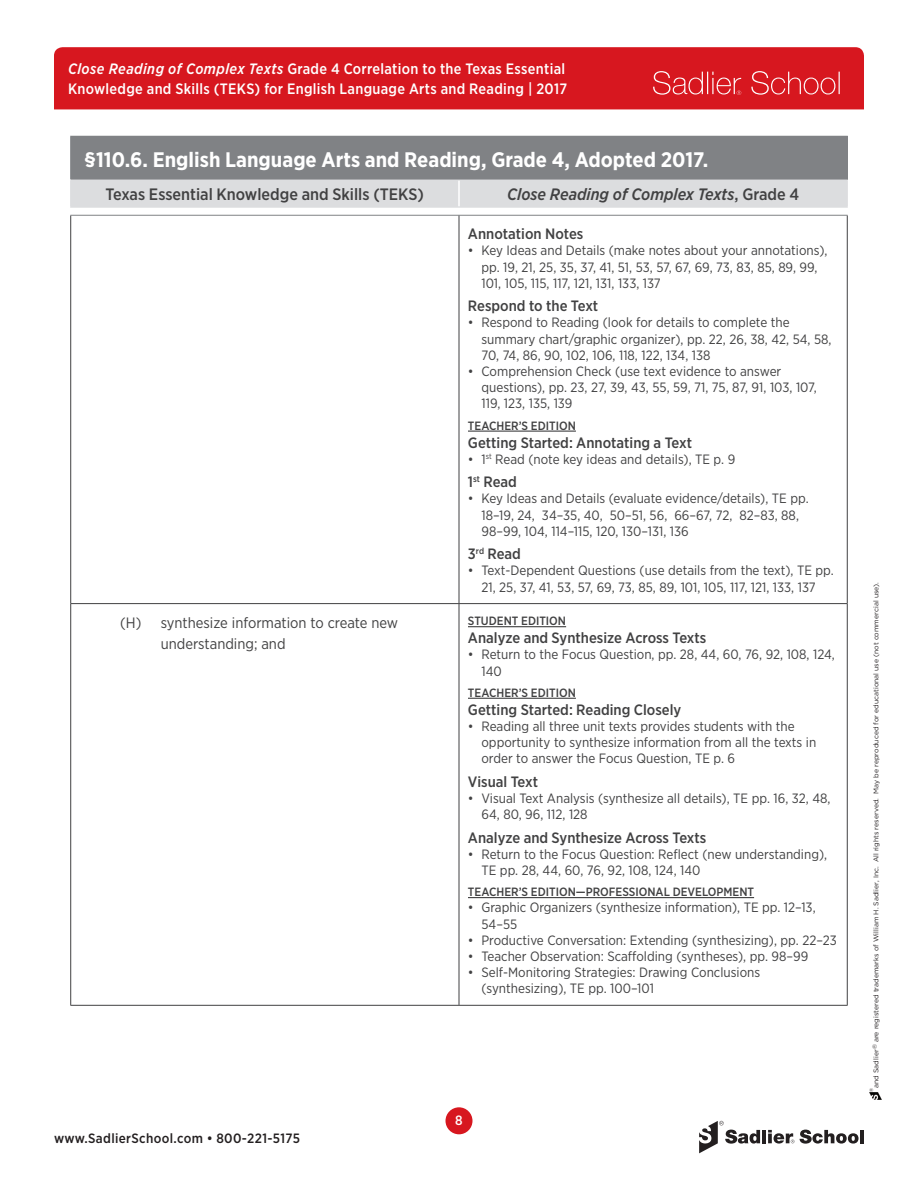
<style>
.page{position:relative;width:918px;height:1188px;background:#fff}
.page>*{position:absolute;margin:0;border:0;box-sizing:border-box;transform-origin:0 0}
.DOMAIN_PARAGRAPH{font:700 21px "Gotham Narrow";color:#fff}
.Table_header{font:500 16.5px "Gotham Narrow";color:#414142}
.Table_header-2{font:italic 500 16.5px "Gotham Narrow";color:#414142}
.New_Citations_Header{font:500 15px "Gotham Narrow";color:#414142}
.t1{font:500 15px/19.8px "Gotham Narrow";letter-spacing:.02em;color:#fff}
.t2{font:15px/21px "Gotham Narrow";color:#414142}
.t3{font:13.5px/16.2px "Gotham Narrow";color:#414142}
.t4{font:500 13.5px "Gotham Narrow";letter-spacing:.025em;color:#231f20}
.t5{font:500 13.5px "Gotham Narrow";color:#fff}
.Citation_Subhead{font:500 12px "Gotham Narrow";color:#414142}
.t6{font:6.9px "Gotham";color:#231f20}
.t7{font:4.8px "Gotham";color:#231f20}
.s1{font-style:italic}
.s2{font-style:normal}
</style>
<div class="page">
<svg style="left:869px;top:1093px;width:13px;height:7px"></svg>
<svg style="left:699px;top:1121px;width:61px;height:32px"></svg>
<hr style="left:762px;top:1130px;width:4px;height:13px;background:#231f20">
<svg style="left:800px;top:1130px;width:59px;height:14px"></svg>
<hr style="left:860px;top:1130px;width:4px;height:13px;background:#231f20">
<svg style="left:768px;top:1130px;width:26px;height:14px"></svg>
<div style="left:446px;top:1107px;width:27px;height:27px;background:#d7171f;border-radius:50%"></div>
<div style="left:54px;top:47px;width:810px;height:62px;background:#d7171f"></div>
<svg style="left:653px;top:71px;width:88px;height:24px;background:#dd3f45"></svg>
<svg style="left:751px;top:71px;width:89px;height:24px;background:#dc3940"></svg>
<div style="left:71px;top:136px;width:776px;height:44px;background:#808285"></div>
<hr style="left:847px;top:137px;width:1px;height:43px;background:#808285">
<hr style="left:70px;top:136px;width:389px;height:1px;background:#808285">
<hr style="left:70px;top:137px;width:1px;height:43px;background:#808285">
<hr style="left:459px;top:136px;width:389px;height:1px;background:#808285">
<div style="left:70px;top:180px;width:778px;height:27px;background:#dcdddf"></div>
<hr style="left:458px;top:181px;width:2px;height:26px;background:#fff">
<hr style="left:70px;top:207px;width:389px;height:1px;background:#dcdddf">
<hr style="left:459px;top:207px;width:389px;height:1px;background:#dcdddf">
<hr style="left:70px;top:215px;width:389px;height:1px;background:#808285">
<hr style="left:459px;top:215px;width:389px;height:1px;background:#808285">
<hr style="left:70px;top:216px;width:1px;height:387px;background:#414142">
<hr style="left:459px;top:216px;width:1px;height:387px;background:#414142">
<hr style="left:847px;top:216px;width:1px;height:387px;background:#414142">
<hr style="left:70px;top:604px;width:1px;height:401px;background:#414142">
<hr style="left:459px;top:604px;width:1px;height:401px;background:#414142">
<hr style="left:847px;top:604px;width:1px;height:401px;background:#414142">
<hr style="left:70px;top:603px;width:389px;height:1px;background:#414142">
<hr style="left:459px;top:603px;width:389px;height:1px;background:#414142">
<hr style="left:70px;top:1005px;width:389px;height:1px;background:#414142">
<hr style="left:459px;top:1005px;width:389px;height:1px;background:#414142">
<hr style="left:468px;top:431px;width:108px;height:1px;background:#414142">
<hr style="left:468px;top:626px;width:98px;height:1px;background:#414142">
<hr style="left:468px;top:698px;width:108px;height:1px;background:#414142">
<hr style="left:468px;top:897px;width:286px;height:1px;background:#414142">
<p class="t1" style="left:68px;top:59px;width:501px"><span class="s1">Close Reading of Complex Texts</span> Grade 4 Correlation to the Texas Essential<br>Knowledge and Skills (TEKS) for English Language Arts and Reading | 2017</p>
<p class="DOMAIN_PARAGRAPH" style="left:84px;top:146px;width:626px">§110.6. English Language Arts and Reading, Grade 4, Adopted 2017.</p>
<p class="Table_header" style="left:106px;top:184px;width:320px">Texas Essential Knowledge and Skills (TEKS)</p>
<p class="Table_header-2" style="left:507px;top:184px;width:293px">Close Reading of Complex Texts<span class="s2">, Grade 4</span></p>
<p class="New_Citations_Header" style="left:468px;top:224px;width:117px">Annotation Notes</p>
<p class="t3" style="left:481px;top:242px;width:348px;text-indent:-14px">• Key Ideas and Details (make notes about your annotations), pp. 19, 21, 25, 35, 37, 41, 51, 53, 57, 67, 69, 73, 83, 85, 89, 99,<br>101, 105, 115, 117, 121, 131, 133, 137</p>
<p class="New_Citations_Header" style="left:468px;top:296px;width:132px">Respond to the Text</p>
<p class="t3" style="left:481px;top:314px;width:352px;text-indent:-14px">• Respond to Reading (look for details to complete the summary chart/graphic organizer), pp. 22, 26, 38, 42, 54, 58,<br>70, 74, 86, 90, 102, 106, 118, 122, 134, 138</p>
<p class="t3" style="left:481px;top:363px;width:337px;text-indent:-14px">• Comprehension Check (use text evidence to answer questions), pp. 23, 27, 39, 43, 55, 59, 71, 75, 87, 91, 103, 107,<br>119, 123, 135, 139</p>
<p class="Citation_Subhead" style="left:468px;top:418px;width:109px">TEACHER’S EDITION</p>
<p class="New_Citations_Header" style="left:468px;top:433px;width:226px">Getting Started: Annotating a Text</p>
<p class="t3" style="left:468px;top:451px;width:269px">• 1<sup>st</sup> Read (note key ideas and details), TE p. 9</p>
<p class="New_Citations_Header" style="left:468px;top:472px;width:50px">1<sup>st</sup> Read</p>
<p class="t3" style="left:481px;top:490px;width:329px;text-indent:-14px">• Key Ideas and Details (evaluate evidence/details), TE pp.<br>18–19, 24, 34–35, 40, 50–51, 56, 66–67, 72, 82–83, 88,<br>98–99, 104, 114–115, 120, 130–131, 136</p>
<p class="New_Citations_Header" style="left:468px;top:544px;width:54px">3<sup>rd</sup> Read</p>
<p class="t3" style="left:468px;top:562px;width:367px;text-align:center">• Text-Dependent Questions (use details from the text), TE pp.<br>21, 25, 37, 41, 53, 57, 69, 73, 85, 89, 101, 105, 117, 121, 133, 137</p>
<p class="t2" style="left:161px;top:612px;width:239px;text-indent:-40px">(H) synthesize information to create new understanding; and</p>
<p class="Citation_Subhead" style="left:468px;top:613px;width:100px">STUDENT EDITION</p>
<p class="New_Citations_Header" style="left:468px;top:628px;width:240px">Analyze and Synthesize Across Texts</p>
<p class="t3" style="left:481px;top:646px;width:355px;text-indent:-14px">• Return to the Focus Question, pp. 28, 44, 60, 76, 92, 108, 124,<br>140</p>
<p class="Citation_Subhead" style="left:468px;top:685px;width:109px">TEACHER’S EDITION</p>
<p class="New_Citations_Header" style="left:468px;top:700px;width:215px">Getting Started: Reading Closely</p>
<p class="t3" style="left:481px;top:718px;width:336px;text-indent:-14px">• Reading all three unit texts provides students with the opportunity to synthesize information from all the texts in order to answer the Focus Question, TE p. 6</p>
<p class="New_Citations_Header" style="left:468px;top:772px;width:72px">Visual Text</p>
<p class="t3" style="left:481px;top:790px;width:351px;text-indent:-14px">• Visual Text Analysis (synthesize all details), TE pp. 16, 32, 48,<br>64, 80, 96, 112, 128</p>
<p class="New_Citations_Header" style="left:468px;top:828px;width:240px">Analyze and Synthesize Across Texts</p>
<p class="t3" style="left:481px;top:846px;width:347px;text-indent:-14px">• Return to the Focus Question: Reflect (new understanding),<br>TE pp. 28, 44, 60, 76, 92, 108, 124, 140</p>
<p class="Citation_Subhead" style="left:468px;top:884px;width:288px">TEACHER’S EDITION—PROFESSIONAL DEVELOPMENT</p>
<p class="t3" style="left:481px;top:899px;width:336px;text-indent:-14px">• Graphic Organizers (synthesize information), TE pp. 12–13,<br>54–55</p>
<p class="t3" style="left:468px;top:932px;width:371px">• Productive Conversation: Extending (synthesizing), pp. 22–23</p>
<p class="t3" style="left:468px;top:948px;width:342px">• Teacher Observation: Scaffolding (syntheses), pp. 98–99</p>
<p class="t3" style="left:481px;top:964px;width:280px;text-indent:-14px">• Self-Monitoring Strategies: Drawing Conclusions (synthesizing), TE pp. 100–101</p>
<p class="t4" style="left:54px;top:1129px;width:248px">www.SadlierSchool.com • 800-221-5175</p>
<p class="t5" style="left:455px;top:1112px;width:9px">8</p>
<p class="t6" style="left:872px;top:1088px;width:507px;rotate:-90deg">and Sadlier<sup>®</sup> are registered trademarks of William H. Sadlier, Inc. All rights reserved. May be reproduced for educational use (not commercial use).</p>
<p class="t7" style="left:868px;top:1092px;width:6px;rotate:-90deg">®</p>
</div>
